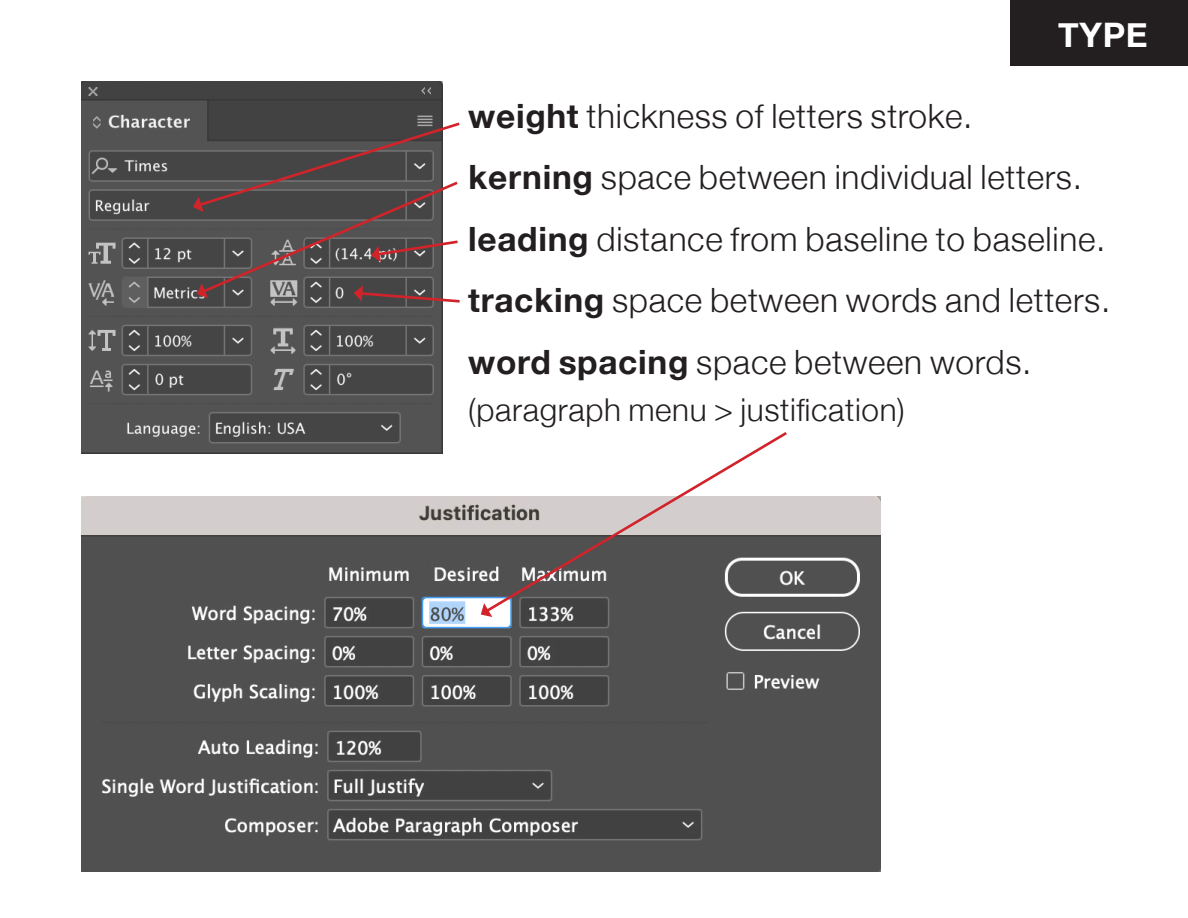
<style>
.page{position:relative;width:1188px;height:918px;background:#fff}
.page>*{position:absolute;margin:0;border:0;box-sizing:border-box;transform-origin:0 0}
.body_copy{font:700 33.75px "Helvetica Neue";color:#fff}
.body_copy-2{font:300 33.45px "Helvetica Neue";letter-spacing:.02em;color:#231f20}
.body_copy-3{font:300 31.5px "Helvetica Neue";letter-spacing:.02em;color:#231f20}
.s1{font-weight:700}
</style>
<div class="page">
<img style="left:81px;top:81px;width:362px;height:372px">
<svg style="left:193px;top:120px;width:267px;height:184px;background:#5e5656"></svg>
<div style="left:1010px;top:0;width:178px;height:65px;background:#231f20"></div>
<img style="left:81px;top:496px;width:800px;height:375px">
<svg style="left:483px;top:432px;width:307px;height:183px"></svg>
<svg style="left:481px;top:603px;width:11px;height:14px"></svg>
<p class="body_copy" style="left:1058px;top:9px;width:91px">TYPE</p>
<p class="body_copy-2" style="left:468px;top:89px;width:506px"><span class="s1">weight</span> thickness of letters stroke.</p>
<p class="body_copy-2" style="left:468px;top:151px;width:615px"><span class="s1">kerning</span> space between individual letters.</p>
<p class="body_copy-2" style="left:468px;top:212px;width:639px"><span class="s1">leading</span> distance from baseline to baseline.</p>
<p class="body_copy-2" style="left:468px;top:273px;width:644px"><span class="s1">tracking</span> space between words and letters.</p>
<p class="body_copy-2" style="left:468px;top:335px;width:565px"><span class="s1">word spacing</span> space between words.</p>
<p class="body_copy-3" style="left:468px;top:384px;width:438px">(paragraph menu &gt; justification)</p>
</div>
